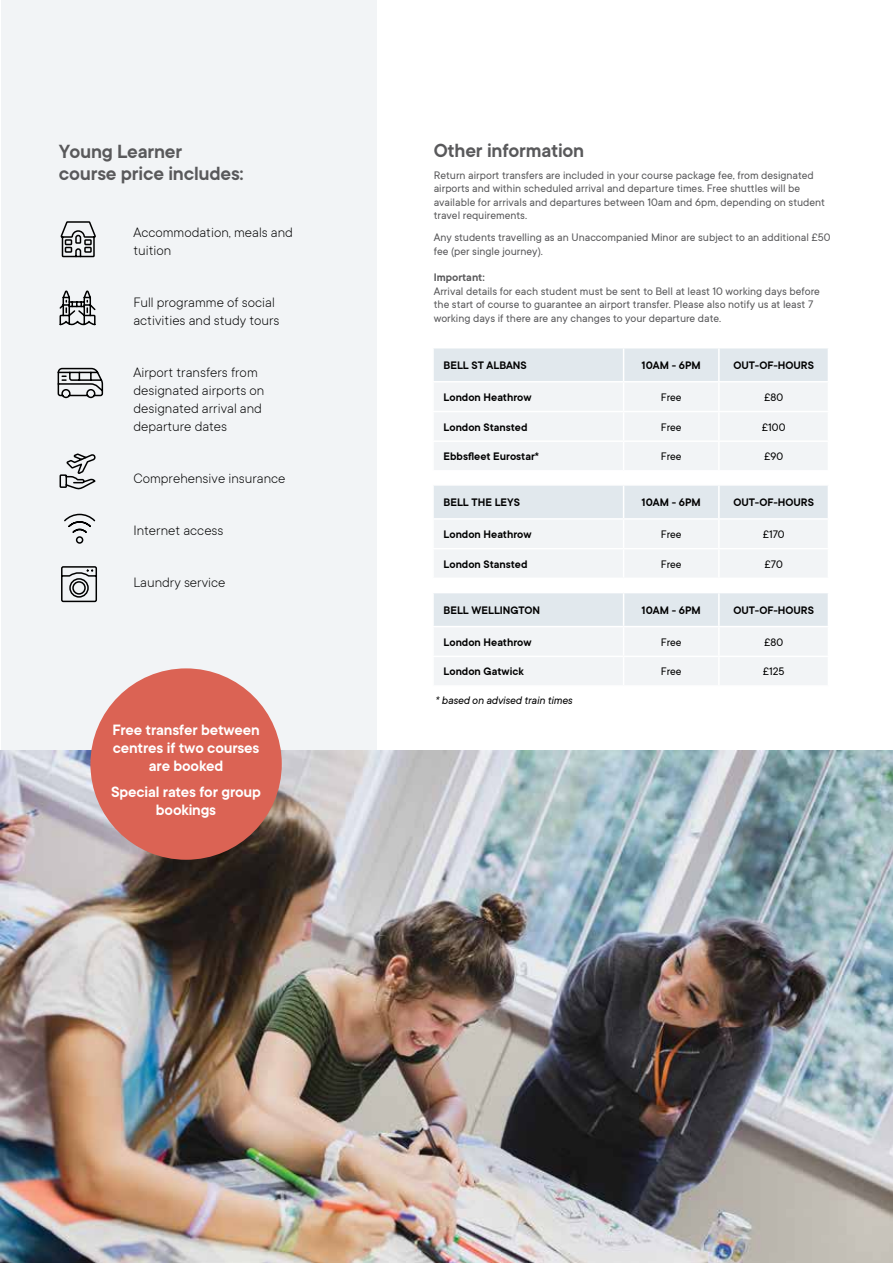
<style>
.page{position:relative;width:893px;height:1263px;background:#fff}
.page>*{position:absolute;margin:0;border:0;box-sizing:border-box;transform-origin:0 0}
.t1{font:600 21px/22.5px "TT Commons";letter-spacing:-.01em;color:#59595b}
.t2{font:600 16.5px/18px "TT Commons";letter-spacing:-.01em;color:#fff;text-align:center}
.t3{font:300 15px/18px "TT Commons";color:#000}
.t4{font:12px/13.5px "TT Commons";color:#59595b}
.t5{font:600 12px "TT Commons";color:#000}
.t6{font:12px "TT Commons";letter-spacing:-.005em;color:#000}
.t7{font:italic 12px "TT Commons";letter-spacing:-.01em;color:#000}
.t8{font:600 12px "TT Commons";color:#59595b}
</style>
<div class="page">
<div style="left:1px;top:0;width:375px;height:1263px;background:#f2f4f6"></div>
<img style="left:0;top:751px;width:893px;height:512px">
<div style="left:90px;top:668px;width:192px;height:192px;background:#db6354;border-radius:50%"></div>
<svg style="left:60px;top:221px;width:36px;height:37px"></svg>
<svg style="left:59px;top:290px;width:37px;height:36px"></svg>
<svg style="left:57px;top:367px;width:47px;height:32px"></svg>
<svg style="left:59px;top:453px;width:37px;height:37px"></svg>
<svg style="left:64px;top:513px;width:32px;height:31px"></svg>
<svg style="left:61px;top:566px;width:36px;height:37px"></svg>
<svg style="left:434px;top:348px;width:394px;height:122px"></svg>
<svg style="left:434px;top:485px;width:394px;height:92px"></svg>
<svg style="left:433px;top:593px;width:395px;height:92px"></svg>
<h1 class="t1" style="left:59px;top:140px;width:186px">Young Learner course price includes:</h1>
<p class="t3" style="left:133px;top:223px;width:161px">Accommodation, meals and tuition</p>
<p class="t3" style="left:133px;top:293px;width:147px">Full programme of social activities and study tours</p>
<p class="t3" style="left:133px;top:363px;width:132px">Airport transfers from designated airports on designated arrival and departure dates</p>
<p class="t3" style="left:133px;top:469px;width:154px">Comprehensive insurance</p>
<p class="t3" style="left:133px;top:521px;width:92px">Internet access</p>
<p class="t3" style="left:133px;top:573px;width:94px">Laundry service</p>
<h2 class="t2" style="left:112px;top:721px;width:149px">Free transfer between centres if two courses are booked</h2>
<h2 class="t2" style="left:111px;top:783px;width:151px">Special rates for group bookings</h2>
<h1 class="t1" style="left:434px;top:139px;width:152px">Other information</h1>
<p class="t4" style="left:434px;top:168px;width:393px">Return airport transfers are included in your course package fee, from designated airports and within scheduled arrival and departure times. Free shuttles will be available for arrivals and departures between 10am and 6pm, depending on student travel requirements.</p>
<p class="t4" style="left:434px;top:231px;width:398px">Any students travelling as an Unaccompanied Minor are subject to an additional £50 fee (per single journey).</p>
<p class="t8" style="left:434px;top:271px;width:53px">Important:</p>
<p class="t4" style="left:434px;top:284px;width:388px">Arrival details for each student must be sent to Bell at least 10 working days before the start of course to guarantee an airport transfer. Please also notify us at least 7 working days if there are any changes to your departure date.</p>
<p class="t5" style="left:444px;top:359px;width:85px">BELL ST ALBANS</p>
<p class="t5" style="left:642px;top:359px;width:61px">10AM - 6PM</p>
<p class="t5" style="left:733px;top:359px;width:82px">OUT-OF-HOURS</p>
<p class="t5" style="left:444px;top:390px;width:90px">London Heathrow</p>
<p class="t6" style="left:661px;top:391px;width:22px">Free</p>
<p class="t6" style="left:764px;top:391px;width:20px">£80</p>
<p class="t5" style="left:444px;top:420px;width:85px">London Stansted</p>
<p class="t6" style="left:661px;top:420px;width:22px">Free</p>
<p class="t6" style="left:762px;top:420px;width:25px">£100</p>
<p class="t5" style="left:444px;top:450px;width:97px">Ebbsfleet Eurostar*</p>
<p class="t6" style="left:661px;top:450px;width:22px">Free</p>
<p class="t6" style="left:764px;top:450px;width:20px">£90</p>
<p class="t5" style="left:444px;top:496px;width:78px">BELL THE LEYS</p>
<p class="t5" style="left:642px;top:496px;width:61px">10AM - 6PM</p>
<p class="t5" style="left:733px;top:496px;width:82px">OUT-OF-HOURS</p>
<p class="t5" style="left:444px;top:528px;width:90px">London Heathrow</p>
<p class="t6" style="left:661px;top:528px;width:22px">Free</p>
<p class="t6" style="left:763px;top:528px;width:23px">£170</p>
<p class="t5" style="left:444px;top:557px;width:85px">London Stansted</p>
<p class="t6" style="left:661px;top:557px;width:22px">Free</p>
<p class="t6" style="left:765px;top:557px;width:20px">£70</p>
<p class="t5" style="left:444px;top:603px;width:98px">BELL WELLINGTON</p>
<p class="t5" style="left:642px;top:603px;width:61px">10AM - 6PM</p>
<p class="t5" style="left:733px;top:603px;width:82px">OUT-OF-HOURS</p>
<p class="t5" style="left:444px;top:635px;width:90px">London Heathrow</p>
<p class="t6" style="left:661px;top:635px;width:22px">Free</p>
<p class="t6" style="left:764px;top:635px;width:20px">£80</p>
<p class="t5" style="left:444px;top:665px;width:82px">London Gatwick</p>
<p class="t6" style="left:661px;top:665px;width:22px">Free</p>
<p class="t6" style="left:763px;top:665px;width:23px">£125</p>
<p class="t7" style="left:435px;top:694px;width:139px">* based on advised train times</p>
</div>
